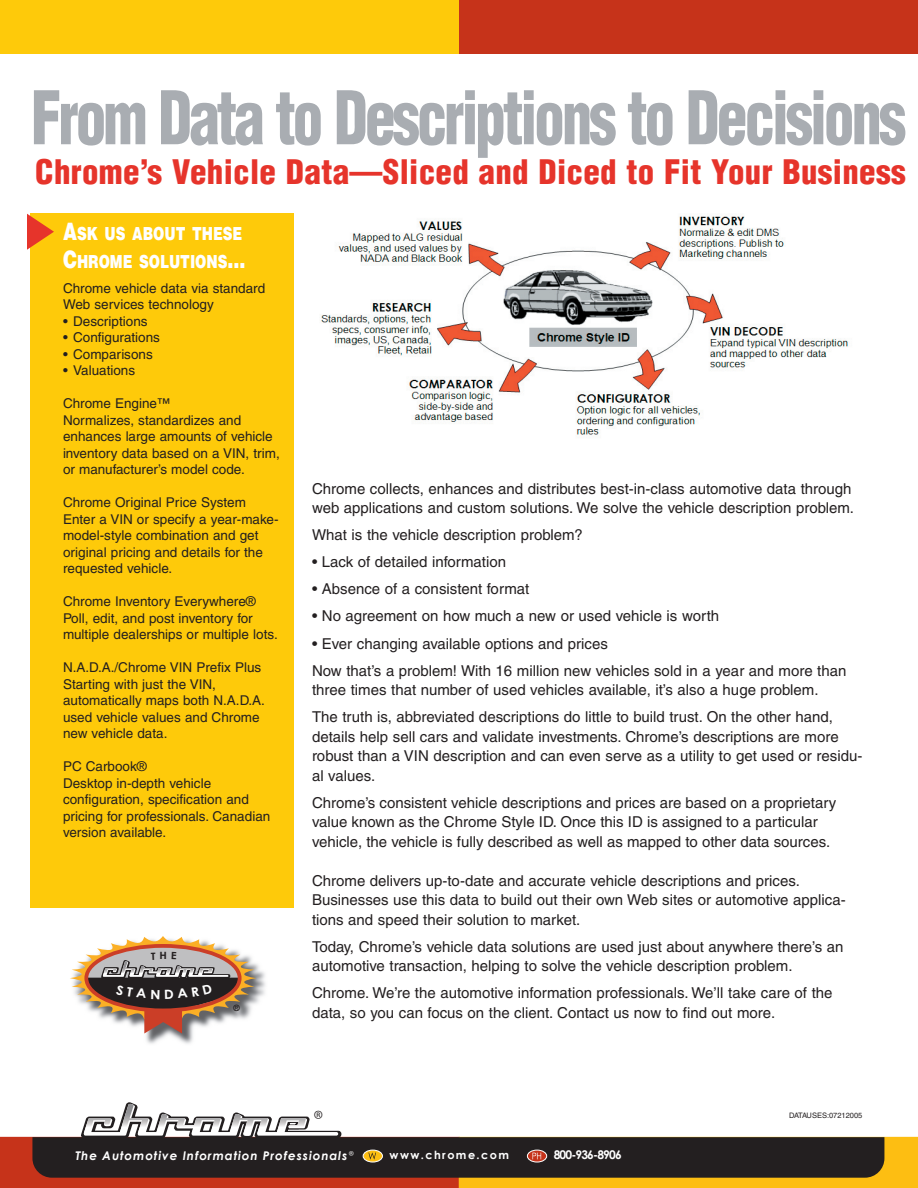
<style>
.page{position:relative;width:918px;height:1188px;background:#fff}
.page>*{position:absolute;margin:0;border:0;box-sizing:border-box;transform-origin:0 0}
.t1{font:900 condensed 72px "Helvetica";letter-spacing:-.05em;color:#a9adb2;scale:.85 1}
.t2{font:900 condensed 33px "Helvetica";letter-spacing:.01em;color:#e6342b}
.t3{font:900 18px/28px "Helvetica";color:#fff;scale:.75 1}
.t4{font:15px/19.5px "Helvetica";color:#231f20}
.t5{font:13.5px/16.5px "Helvetica";color:#231f20}
.t6{font:italic 700 12px "Century Gothic";letter-spacing:.075em;color:#fff}
.t7{font:700 12px "Century Gothic";letter-spacing:-.07em;color:#fff}
.t8{font:700 11.25px "Century Gothic";letter-spacing:.13em;color:#fff}
.t9{font:700 10.05px "Century Gothic";color:#231f20;scale:1.1 1}
.t10{font:900 condensed 8.25px "Helvetica";color:#231f20}
.t11{font:7.5px "Helvetica";color:#231f20}
.s1{font-size:24px}
</style>
<div class="page">
<div style="left:0;top:1137px;width:460px;height:51px;background:#c6331a"></div>
<div style="left:459px;top:1137px;width:459px;height:51px;background:#fdbe12"></div>
<div style="left:30px;top:213px;width:264px;height:695px;background:#feca0a"></div>
<div style="left:0;top:0;width:459px;height:54px;background:#feca0a"></div>
<div style="left:459px;top:0;width:459px;height:54px;background:#c6331a"></div>
<svg style="left:27px;top:214px;width:27px;height:36px"></svg>
<img style="left:321px;top:216px;width:527px;height:219px">
<img style="left:144px;top:964px;width:122px;height:80px">
<svg style="left:32px;top:1102px;width:852px;height:76px"></svg>
<svg style="left:70px;top:936px;width:186px;height:97px"></svg>
<h1 class="t1" style="left:31px;top:72px;width:1031px">From Data to Descriptions to Decisions</h1>
<h2 class="t2" style="left:35px;top:151px;width:872px">Chrome’s Vehicle Data—Sliced and Diced to Fit Your Business</h2>
<p class="t3" style="left:63px;top:220px;width:245px"><span class="s1">A</span>SK US ABOUT THESE<br><span class="s1">C</span>HROME SOLUTIONS<span class="s1">…</span></p>
<p class="t5" style="left:63px;top:280px;width:204px">Chrome vehicle data via standard<br>Web services technology</p>
<p class="t5" style="left:63px;top:313px;width:86px">• Descriptions</p>
<p class="t5" style="left:63px;top:329px;width:99px">• Configurations</p>
<p class="t5" style="left:63px;top:346px;width:91px">• Comparisons</p>
<p class="t5" style="left:63px;top:362px;width:74px">• Valuations</p>
<p class="t5" style="left:63px;top:395px;width:218px">Chrome Engine™<br>Normalizes, standardizes and enhances large amounts of vehicle inventory data based on a VIN, trim, or manufacturer’s model code.</p>
<p class="t5" style="left:63px;top:494px;width:217px">Chrome Original Price System<br>Enter a VIN or specify a year-make&shy;model-style combination and get original pricing and details for the requested vehicle.</p>
<p class="t5" style="left:63px;top:593px;width:216px">Chrome Inventory Everywhere®<br>Poll, edit, and post inventory for multiple dealerships or multiple lots.</p>
<p class="t5" style="left:63px;top:659px;width:204px">N.A.D.A./Chrome VIN Prefix Plus<br>Starting with just the VIN, automatically maps both N.A.D.A. used vehicle values and Chrome new vehicle data.</p>
<p class="t5" style="left:63px;top:758px;width:209px">PC Carbook®<br>Desktop in-depth vehicle configuration, specification and pricing for professionals. Canadian version available.</p>
<p class="t9" style="left:160px;top:948px;width:8px">H</p>
<p class="t10" style="left:233px;top:1002px;width:8px">®</p>
<p class="t4" style="left:312px;top:479px;width:544px">Chrome collects, enhances and distributes best-in-class automotive data through web applications and custom solutions. We solve the vehicle description problem.</p>
<p class="t4" style="left:312px;top:525px;width:272px">What is the vehicle description problem?</p>
<p class="t4" style="left:312px;top:552px;width:196px">• Lack of detailed information</p>
<p class="t4" style="left:312px;top:579px;width:219px">• Absence of a consistent format</p>
<p class="t4" style="left:312px;top:606px;width:409px">• No agreement on how much a new or used vehicle is worth</p>
<p class="t4" style="left:312px;top:630px;width:536px;line-height:27px">• Ever changing available options and prices<br>Now that’s a problem! With 16 million new vehicles sold in a year and more than</p>
<p class="t4" style="left:312px;top:676px;width:523px;line-height:27px">three times that number of used vehicles available, it’s also a huge problem.<br>The truth is, abbreviated descriptions do little to build trust. On the other hand,</p>
<p class="t4" style="left:312px;top:727px;width:552px">details help sell cars and validate investments. Chrome’s descriptions are more robust than a VIN description and can even serve as a utility to get used or residu&shy;al values.</p>
<p class="t4" style="left:312px;top:793px;width:526px">Chrome’s consistent vehicle descriptions and prices are based on a proprietary value known as the Chrome Style ID. Once this ID is assigned to a particular vehicle, the vehicle is fully described as well as mapped to other data sources.</p>
<p class="t4" style="left:312px;top:871px;width:535px">Chrome delivers up-to-date and accurate vehicle descriptions and prices.<br>Businesses use this data to build out their own Web sites or automotive applica&shy;tions and speed their solution to market.</p>
<p class="t4" style="left:312px;top:937px;width:533px">Today, Chrome’s vehicle data solutions are used just about anywhere there’s an automotive transaction, helping to solve the vehicle description problem.</p>
<p class="t4" style="left:312px;top:983px;width:522px">Chrome. We’re the automotive information professionals. We’ll take care of the data, so you can focus on the client. Contact us now to find out more.</p>
<p class="t11" style="left:789px;top:1112px;width:75px">DATAUSES:07212005</p>
<p class="t6" style="left:75px;top:1146px;width:273px">The Automotive Information Professionals</p>
<p class="t8" style="left:390px;top:1146px;width:121px">www.chrome.com</p>
<p class="t7" style="left:554px;top:1145px;width:70px">800-936-8906</p>
</div>
